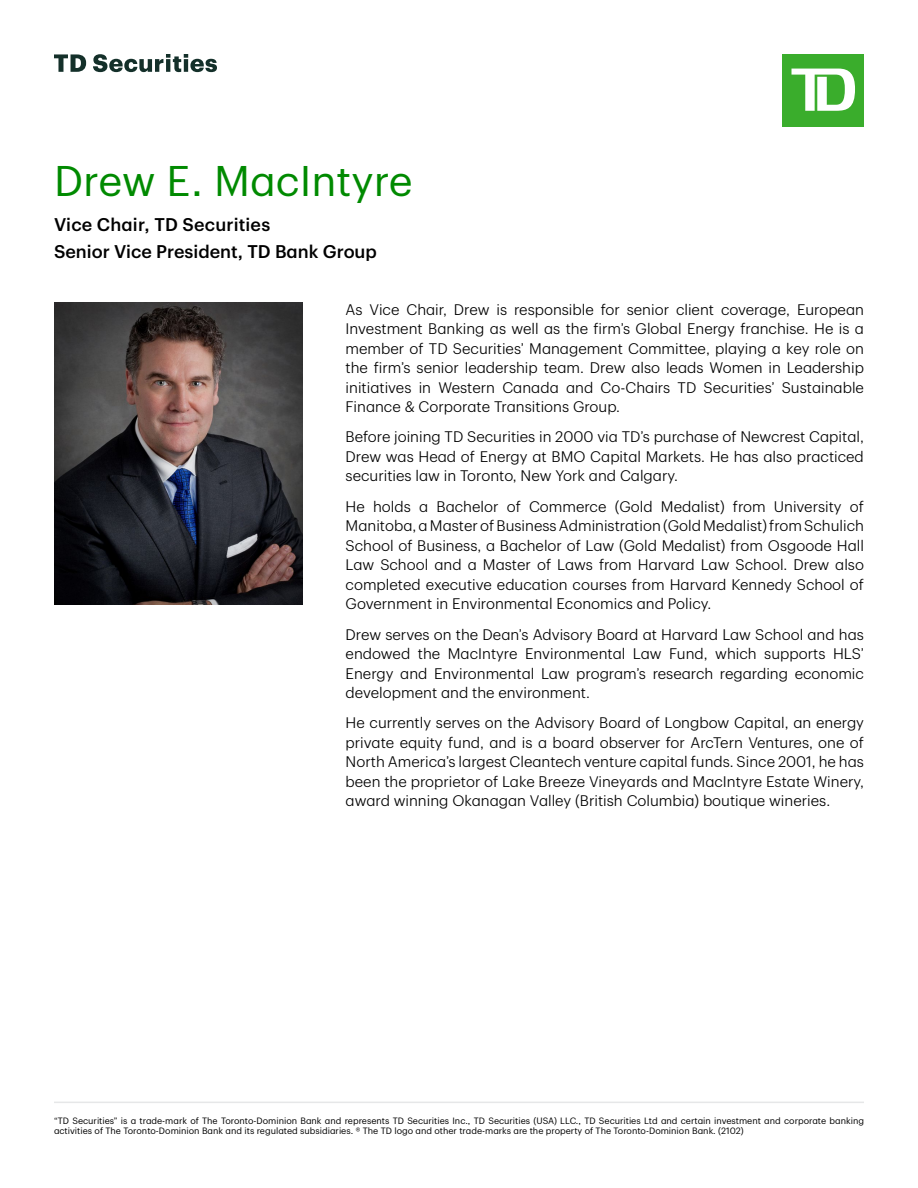
<style>
.page{position:relative;width:918px;height:1188px;background:#fff}
.page>*{position:absolute;margin:0;border:0;box-sizing:border-box;transform-origin:0 0}
.Name{font:42px "TD Graphik";color:#008a00}
.t1{font:500 18px "TD Graphik";color:#000}
.Body_Copy{font:300 15px/19.5px "TD Graphik";color:#000;text-align:justify}
.t2{font:9px/10.5px "TD Graphik";color:#000}
</style>
<div class="page">
<hr style="left:54px;top:1102px;width:810px;height:1px;background:#e6e7e8">
<svg style="left:54px;top:54px;width:163px;height:18px"></svg>
<div style="left:783px;top:54px;width:81px;height:72px;background:#3aad2c"></div>
<svg style="left:792px;top:69px;width:63px;height:42px"></svg>
<img style="left:54px;top:302px;width:248px;height:303px">
<p class="Name" style="left:54px;top:150px;width:360px">Drew E. MacIntyre</p>
<p class="t1" style="left:54px;top:211px;width:218px">Vice Chair, TD Securities</p>
<p class="t1" style="left:54px;top:238px;width:324px">Senior Vice President, TD Bank Group</p>
<p class="Body_Copy" style="left:346px;top:298px;width:520px">As Vice Chair, Drew is responsible for senior client coverage, European Investment Banking as well as the firm’s Global Energy franchise. He is a member of TD Securities’ Management Committee, playing a key role on the firm’s senior leadership team. Drew also leads Women in Leadership initiatives in Western Canada and Co-Chairs TD Securities’ Sustainable Finance &amp; Corporate Transitions Group.</p>
<p class="Body_Copy" style="left:346px;top:426px;width:520px">Before joining TD Securities in 2000 via TD’s purchase of Newcrest Capital, Drew was Head of Energy at BMO Capital Markets. He has also practiced securities law in Toronto, New York and Calgary.</p>
<p class="Body_Copy" style="left:346px;top:495px;width:520px">He holds a Bachelor of Commerce (Gold Medalist) from University of Manitoba, a Master of Business Administration (Gold Medalist) from Schulich School of Business, a Bachelor of Law (Gold Medalist) from Osgoode Hall Law School and a Master of Laws from Harvard Law School. Drew also completed executive education courses from Harvard Kennedy School of Government in Environmental Economics and Policy.</p>
<p class="Body_Copy" style="left:346px;top:623px;width:520px">Drew serves on the Dean’s Advisory Board at Harvard Law School and has endowed the MacIntyre Environmental Law Fund, which supports HLS’ Energy and Environmental Law program’s research regarding economic development and the environment.</p>
<p class="Body_Copy" style="left:346px;top:712px;width:520px">He currently serves on the Advisory Board of Longbow Capital, an energy private equity fund, and is a board observer for ArcTern Ventures, one of North America’s largest Cleantech venture capital funds. Since 2001, he has been the proprietor of Lake Breeze Vineyards and MacIntyre Estate Winery, award winning Okanagan Valley (British Columbia) boutique wineries.</p>
<p class="t2" style="left:54px;top:1114px;width:812px">“TD Securities” is a trade-mark of The Toronto-Dominion Bank and represents TD Securities Inc., TD Securities (USA) LLC., TD Securities Ltd and certain investment and corporate banking activities of The Toronto-Dominion Bank and its regulated subsidiaries. ® The TD logo and other trade-marks are the property of The Toronto-Dominion Bank. (2102)</p>
</div>
